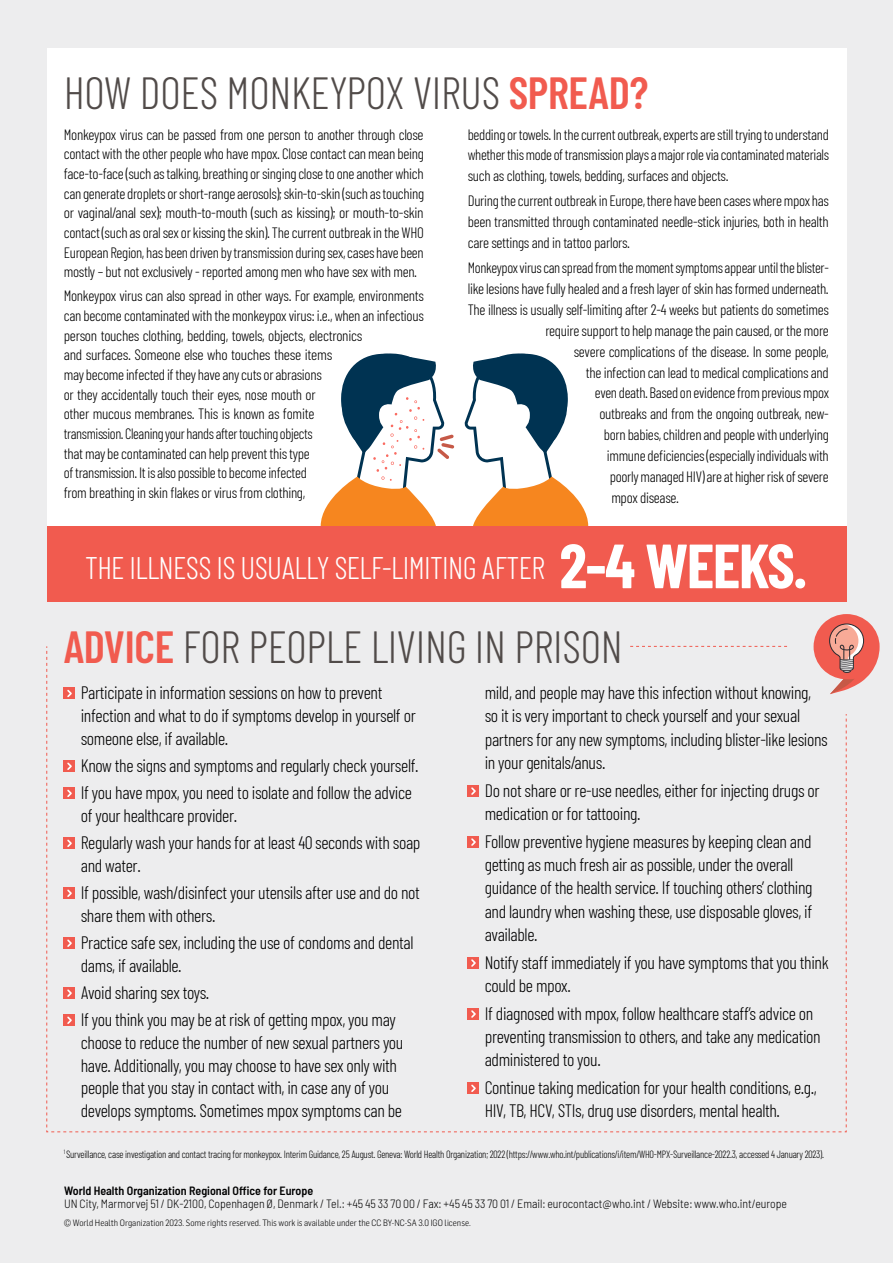
<style>
.page{position:relative;width:893px;height:1263px;background:#ededee}
.page>*{position:absolute;margin:0;border:0;box-sizing:border-box;transform-origin:0 0}
.t1{font:300 45px "Barlow Condensed";letter-spacing:-.005em;color:#514b49}
.t2{font:300 31.2px "Barlow Condensed";letter-spacing:-.02em;color:#fff}
.t3{font:300 18px/23.4px "Barlow Condensed";letter-spacing:-.02em;color:#000}
.t4{font:300 15px/19.6px "Barlow Condensed";letter-spacing:-.02em;color:#000;text-align:justify}
.t5{font:300 15px "Barlow Condensed";letter-spacing:-.02em;color:#000;scale:.96 1}
.t6{font:300 semi-condensed 12px "Barlow";color:#000}
.t7{font:600 semi-condensed 12px "Barlow";color:#000}
.t8{font:300 10.5px "Barlow Condensed";letter-spacing:-.02em;color:#000}
.t9{font:300 9px "Flama Semicondensed";color:#000}
.s1{font-weight:600;color:#f15b4f}
.s2{font-weight:700;font-size:62.4px}
</style>
<div class="page">
<div style="left:47px;top:48px;width:799px;height:478px;background:#fff"></div>
<svg style="left:46px;top:614px;width:834px;height:518px"></svg>
<svg style="left:464px;top:353px;width:124px;height:173px"></svg>
<svg style="left:321px;top:353px;width:133px;height:173px"></svg>
<div style="left:47px;top:526px;width:799px;height:75px;background:#f15b4f"></div>
<h1 class="t1" style="left:64px;top:65px;width:586px">HOW DOES MONKEYPOX VIRUS <span class="s1">SPREAD?</span></h1>
<p class="t4" style="left:64px;top:124px;width:362px">Monkeypox virus can be passed from one person to another through close contact with the other people who have mpox. Close contact can mean being face-to-face (such as talking, breathing or singing close to one another which can generate droplets or short-range aerosols); skin-to-skin (such as touching or vaginal/anal sex); mouth-to-mouth (such as kissing); or mouth-to-skin contact (such as oral sex or kissing the skin). The current outbreak in the WHO European Region, has been driven by transmission during sex, cases have been mostly – but not exclusively - reported among men who have sex with men.</p>
<p class="t4" style="left:64px;top:286px;width:361px;text-align:left">Monkeypox virus can also spread in other ways. For example, environments can become contaminated with the monkeypox virus: i.e., when an infectious person touches clothing, bedding, towels, objects, electronics<br>and surfaces. Someone else who touches these items<br>may become infected if they have any cuts or abrasions<br>or they accidentally touch their eyes, nose mouth or<br>other mucous membranes. This is known as fomite<br>transmission. Cleaning your hands after touching objects<br>that may be contaminated can help prevent this type<br>of transmission. It is also possible to become infected<br>from breathing in skin flakes or virus from clothing,</p>
<p class="t4" style="left:468px;top:123px;width:363px;line-height:20.9px">bedding or towels. In the current outbreak, experts are still trying to understand whether this mode of transmission plays a major role via contaminated materials such as clothing, towels, bedding, surfaces and objects.</p>
<p class="t4" style="left:468px;top:190px;width:363px;line-height:20.9px">During the current outbreak in Europe, there have been cases where mpox has been transmitted through contaminated needle-stick injuries, both in health care settings and in tattoo parlors.</p>
<p class="t5" style="left:468px;top:258px;width:378px">Monkeypox virus can spread from the moment symptoms appear until the blister-</p>
<p class="t4" style="left:468px;top:278px;width:363px">like lesions have fully healed and a fresh layer of skin has formed underneath.</p>
<p class="t4" style="left:468px;top:299px;width:363px">The illness is usually self-limiting after 2-4 weeks but patients do sometimes</p>
<p class="t4" style="left:545px;top:320px;width:285px">require support to help manage the pain caused, or the more</p>
<p class="t4" style="left:574px;top:341px;width:256px">severe complications of the disease. In some people,</p>
<p class="t4" style="left:586px;top:362px;width:245px">the infection can lead to medical complications and</p>
<p class="t4" style="left:595px;top:383px;width:236px">even death. Based on evidence from previous mpox</p>
<p class="t4" style="left:599px;top:404px;width:231px">outbreaks and from the ongoing outbreak, new-</p>
<p class="t4" style="left:604px;top:424px;width:226px">born babies, children and people with underlying</p>
<p class="t4" style="left:607px;top:445px;width:224px">immune deficiencies (especially individuals with</p>
<p class="t4" style="left:610px;top:466px;width:220px">poorly managed HIV) are at higher risk of severe</p>
<p class="t4" style="left:611px;top:487px;width:69px">mpox disease.</p>
<h2 class="t2" style="left:85px;top:548px;width:723px">THE ILLNESS IS USUALLY SELF-LIMITING AFTER <span class="s2">2-4 WEEKS.</span></h2>
<h1 class="t1" style="left:64px;top:619px;width:560px"><span class="s1">ADVICE</span> FOR PEOPLE LIVING IN PRISON</h1>
<p class="t3" style="left:81px;top:681px;width:336px;line-height:22.8px">Participate in information sessions on how to prevent infection and what to do if symptoms develop in yourself or someone else, if available.</p>
<p class="t3" style="left:81px;top:751px;width:339px;line-height:27.2px">Know the signs and symptoms and regularly check yourself.<br>If you have mpox, you need to isolate and follow the advice</p>
<p class="t3" style="left:81px;top:801px;width:341px;line-height:27.2px">of your healthcare provider.<br>Regularly wash your hands for at least 40 seconds with soap</p>
<p class="t3" style="left:81px;top:851px;width:341px;line-height:27.2px">and water.<br>If possible, wash/disinfect your utensils after use and do not</p>
<p class="t3" style="left:81px;top:901px;width:334px;line-height:27.2px">share them with others.<br>Practice safe sex, including the use of condoms and dental</p>
<p class="t3" style="left:81px;top:951px;width:317px;line-height:27.2px">dams, if available.<br>Avoid sharing sex toys.<br>If you think you may be at risk of getting mpox, you may</p>
<p class="t3" style="left:81px;top:1030px;width:324px;line-height:22.8px">choose to reduce the number of new sexual partners you have. Additionally, you may choose to have sex only with people that you stay in contact with, in case any of you develops symptoms. Sometimes mpox symptoms can be</p>
<p class="t3" style="left:485px;top:680px;width:344px">mild, and people may have this infection without knowing, so it is very important to check yourself and your sexual partners for any new symptoms, including blister-like lesions in your genitals/anus.</p>
<p class="t3" style="left:485px;top:778px;width:336px">Do not share or re-use needles, either for injecting drugs or medication or for tattooing.</p>
<p class="t3" style="left:485px;top:829px;width:329px">Follow preventive hygiene measures by keeping clean and getting as much fresh air as possible, under the overall guidance of the health service. If touching others’ clothing and laundry when washing these, use disposable gloves, if available.</p>
<p class="t3" style="left:485px;top:950px;width:346px">Notify staff immediately if you have symptoms that you think could be mpox.</p>
<p class="t3" style="left:485px;top:1001px;width:337px">If diagnosed with mpox, follow healthcare staff’s advice on preventing transmission to others, and take any medication administered to you.</p>
<p class="t3" style="left:485px;top:1075px;width:334px">Continue taking medication for your health conditions, e.g.,<br>HIV, TB, HCV, STIs, drug use disorders, mental health.</p>
<p class="t8" style="left:64px;top:1147px;width:762px"><sup>1</sup> Surveillance, case investigation and contact tracing for monkeypox. Interim Guidance, 25 August. Geneva: World Health Organization; 2022 (https://www.who.int/publications/i/item/WHO-MPX-Surveillance-2022.3, accessed 4 January 2023).</p>
<p class="t7" style="left:64px;top:1181px;width:251px">World Health Organization Regional Office for Europe</p>
<p class="t6" style="left:64px;top:1195px;width:724px">UN City, Marmorvej 51 / DK-2100, Copenhagen Ø, Denmark / Tel.: +45 45 33 70 00 / Fax: +45 45 33 70 01 / Email: eurocontact@who.int / Website: www.who.int/europe</p>
<p class="t9" style="left:64px;top:1217px;width:408px">© World Health Organization 2023. Some rights reserved. This work is available under the CC BY-NC-SA 3.0 IGO license.</p>
</div>
